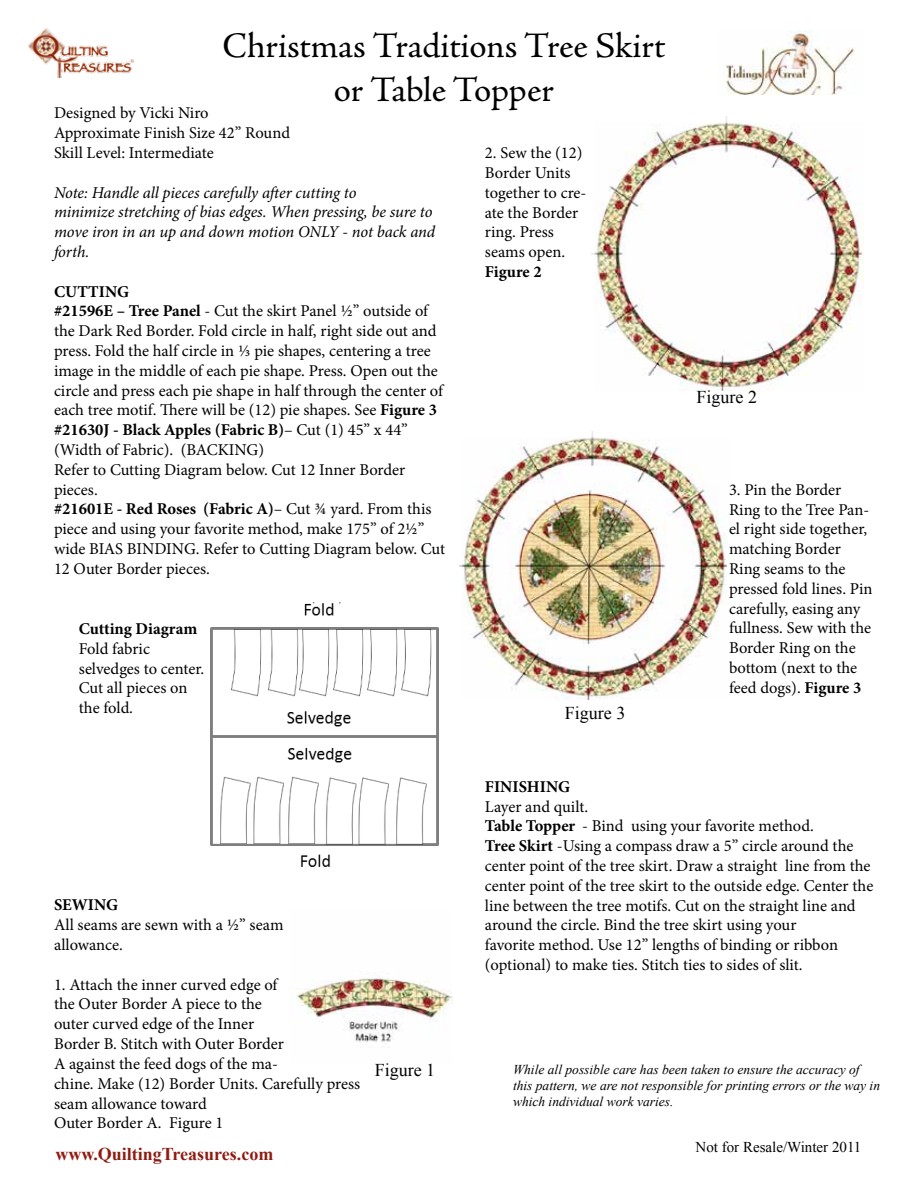
<style>
.page{position:relative;width:918px;height:1188px;background:#fff}
.page>*{position:absolute;margin:0;border:0;box-sizing:border-box;transform-origin:0 0}
.t1{font:36px/43.2px "Adobe Jenson Pro";letter-spacing:-.005em;color:#000;text-align:center}
.t2{font:700 18px "Times New Roman";color:#8f1c12}
.t3{font:18px "Times New Roman";color:#000}
.t4{font:16.5px/19.8px "Minion Pro";color:#000}
.t5{font:italic 16.5px/19.8px "Minion Pro";letter-spacing:-.01em;color:#000}
.t6{font:700 16.5px "Minion Pro";color:#000}
.t7{font:15px "Times New Roman";color:#000}
.t8{font:italic 13.5px/16.2px "Times New Roman";color:#000}
.s1{font-weight:700}
</style>
<div class="page">
<img style="left:27px;top:28px;width:106px;height:49px">
<img style="left:718px;top:30px;width:137px;height:64px">
<img style="left:592px;top:117px;width:272px;height:273px">
<img style="left:459px;top:432px;width:268px;height:268px">
<img style="left:296px;top:978px;width:156px;height:64px">
<img style="left:211px;top:602px;width:227px;height:265px">
<h1 class="t1" style="left:222px;top:25px;width:444px">Christmas Traditions Tree Skirt or Table Topper</h1>
<p class="t4" style="left:54px;top:103px;width:238px">Designed by Vicki Niro<br>Approximate Finish Size 42” Round<br>Skill Level: Intermediate</p>
<p class="t5" style="left:54px;top:183px;width:383px">Note: Handle all pieces carefully after cutting to<br>minimize stretching of bias edges. When pressing, be sure to move iron in an up and down motion ONLY - not back and forth.</p>
<p class="t4" style="left:54px;top:282px;width:393px"><span class="s1">CUTTING<br>#21596E – Tree Panel</span> - Cut the skirt Panel ½” outside of the Dark Red Border. Fold circle in half, right side out and press. Fold the half circle in ⅓ pie shapes, centering a tree image in the middle of each pie shape. Press. Open out the circle and press each pie shape in half through the center of each tree motif. There will be (12) pie shapes. See <span class="s1">Figure 3 #21630J - Black Apples (Fabric B)</span>– Cut (1) 45” x 44” (Width of Fabric). (BACKING)<br>Refer to Cutting Diagram below. Cut 12 Inner Border pieces.<br><span class="s1">#21601E - Red Roses (Fabric A)</span>– Cut ¾ yard. From this piece and using your favorite method, make 175” of 2½” wide BIAS BINDING. Refer to Cutting Diagram below. Cut 12 Outer Border pieces.</p>
<p class="t4" style="left:485px;top:143px;width:103px">2. Sew the (12)<br>Border Units together to cre&shy;ate the Border ring. Press seams open.</p>
<p class="t6" style="left:485px;top:260px;width:58px">Figure 2</p>
<p class="t6" style="left:79px;top:617px;width:120px">Cutting Diagram</p>
<p class="t4" style="left:79px;top:639px;width:127px">Fold fabric selvedges to center.<br>Cut all pieces on the fold.</p>
<p class="t3" style="left:565px;top:701px;width:62px">Figure 3</p>
<p class="t3" style="left:697px;top:384px;width:62px">Figure 2</p>
<p class="t4" style="left:729px;top:480px;width:145px">3. Pin the Border<br>Ring to the Tree Pan&shy;el right side together, matching Border<br>Ring seams to the pressed fold lines. Pin carefully, easing any fullness. Sew with the<br>Border Ring on the bottom (next to the feed dogs). <span class="s1">Figure 3</span></p>
<p class="t6" style="left:54px;top:894px;width:66px">SEWING</p>
<p class="t4" style="left:54px;top:915px;width:231px">All seams are sewn with a ½” seam allowance.</p>
<p class="t4" style="left:54px;top:975px;width:308px">1. Attach the inner curved edge of<br>the Outer Border A piece to the<br>outer curved edge of the Inner<br>Border B. Stitch with Outer Border<br>A against the feed dogs of the ma-<br>chine. Make (12) Border Units. Carefully press seam allowance toward<br>Outer Border A. Figure 1</p>
<p class="t2" style="left:55px;top:1141px;width:219px">www.QuiltingTreasures.com</p>
<p class="t3" style="left:375px;top:1058px;width:62px">Figure 1</p>
<p class="t6" style="left:485px;top:775px;width:87px">FINISHING</p>
<p class="t4" style="left:485px;top:796px;width:390px">Layer and quilt.<br><span class="s1">Table Topper</span> - Bind using your favorite method.<br><span class="s1">Tree Skirt</span> -Using a compass draw a 5” circle around the center point of the tree skirt. Draw a straight line from the center point of the tree skirt to the outside edge. Center the line between the tree motifs. Cut on the straight line and around the circle. Bind the tree skirt using your<br>favorite method. Use 12” lengths of binding or ribbon (optional) to make ties. Stitch ties to sides of slit.</p>
<p class="t8" style="left:513px;top:1061px;width:369px">While all possible care has been taken to ensure the accuracy of this pattern, we are not responsible for printing errors or the way in which individual work varies.</p>
<p class="t7" style="left:696px;top:1136px;width:167px">Not for Resale/Winter 2011</p>
</div>
